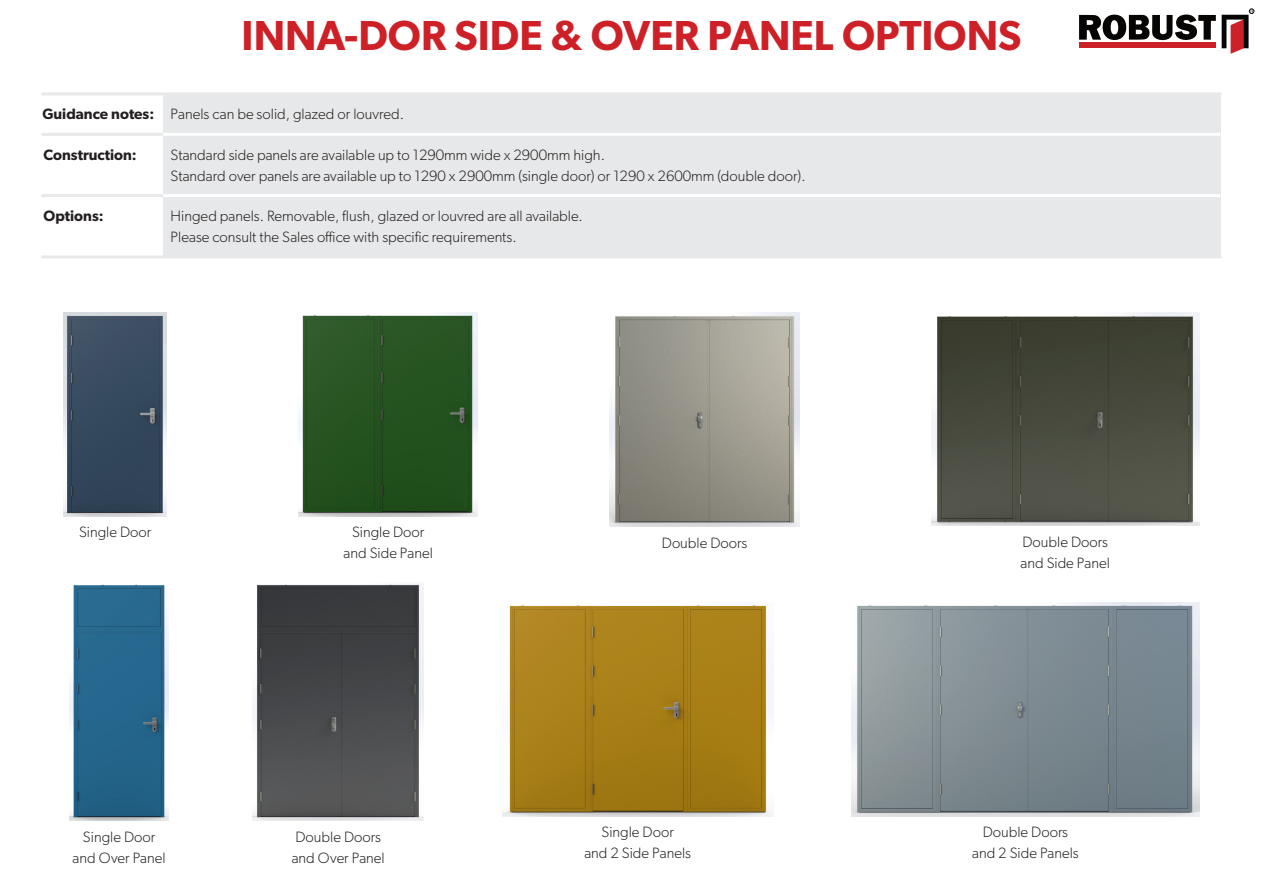
<style>
.page{position:relative;width:1263px;height:894px;background:#fff}
.page>*{position:absolute;margin:0;border:0;box-sizing:border-box;transform-origin:0 0}
.t1{font:600 42px "Gibson";color:#cd2027}
.t2{font:300 15px/21px "Gibson";color:#231f20}
.t3{font:600 15px "Gibson";color:#231f20}
</style>
<div class="page">
<div style="left:163px;top:94px;width:1057px;height:163px;background:#e7e8e9"></div>
<hr style="left:42px;top:92px;width:1178px;height:3px;background:#e7e8e9">
<hr style="left:42px;top:255px;width:1178px;height:3px;background:#e7e8e9">
<hr style="left:42px;top:133px;width:1098px;height:3px;background:#e7e8e9">
<hr style="left:42px;top:194px;width:1098px;height:3px;background:#e7e8e9">
<svg style="left:1079px;top:14px;width:137px;height:27px"></svg>
<div style="left:1079px;top:42px;width:137px;height:6px;background:#cd2027"></div>
<svg style="left:1222px;top:9px;width:32px;height:45px"></svg>
<hr style="left:163px;top:133px;width:1057px;height:3px;background:#fff">
<hr style="left:163px;top:194px;width:1057px;height:3px;background:#fff">
<img style="left:64px;top:312px;width:103px;height:204px">
<img style="left:610px;top:312px;width:189px;height:214px">
<img style="left:298px;top:312px;width:180px;height:204px">
<img style="left:502px;top:605px;width:271px;height:210px">
<img style="left:852px;top:602px;width:347px;height:213px">
<img style="left:70px;top:584px;width:99px;height:236px">
<img style="left:931px;top:312px;width:268px;height:213px">
<img style="left:253px;top:582px;width:171px;height:238px">
<h1 class="t1" style="left:242px;top:17px;width:781px">INNA-DOR SIDE &amp; OVER PANEL OPTIONS</h1>
<p class="t3" style="left:42px;top:107px;width:113px">Guidance notes:</p>
<p class="t3" style="left:44px;top:147px;width:95px">Construction:</p>
<p class="t3" style="left:44px;top:209px;width:62px">Options:</p>
<p class="t2" style="left:171px;top:104px;width:235px">Panels can be solid, glazed or louvred.</p>
<p class="t2" style="left:171px;top:144px;width:636px">Standard side panels are available up to 1290mm wide x 2900mm high.<br>Standard over panels are available up to 1290 x 2900mm (single door) or 1290 x 2600mm (double door).</p>
<p class="t2" style="left:171px;top:206px;width:414px">Hinged panels. Removable, flush, glazed or louvred are all available.<br>Please consult the Sales office with specific requirements.</p>
<p class="t2" style="left:79px;top:522px;width:74px">Single Door</p>
<p class="t2" style="left:343px;top:522px;width:91px;text-align:center">Single Door and Side Panel</p>
<p class="t2" style="left:662px;top:532px;width:87px">Double Doors</p>
<p class="t2" style="left:1020px;top:531px;width:91px">Double Doors and Side Panel</p>
<p class="t2" style="left:73px;top:826px;width:95px;text-align:center">Single Door and Over Panel</p>
<p class="t2" style="left:292px;top:826px;width:95px">Double Doors and Over Panel</p>
<p class="t2" style="left:584px;top:821px;width:108px;text-align:center">Single Door<br>and 2 Side Panels</p>
<p class="t2" style="left:972px;top:821px;width:108px;text-align:center">Double Doors and 2 Side Panels</p>
</div>
